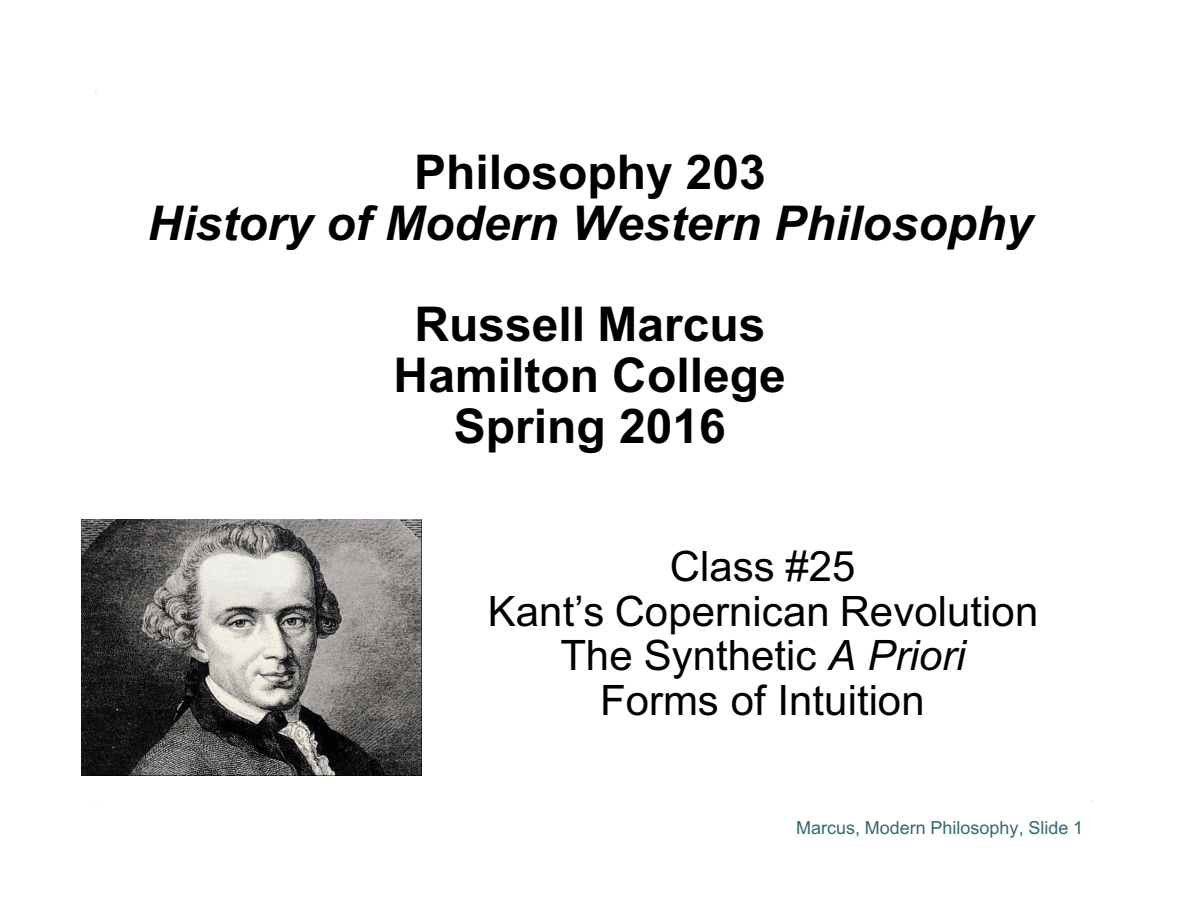
<style>
.page{position:relative;width:1188px;height:918px;background:#fff}
.page>*{position:absolute;margin:0;border:0;box-sizing:border-box;transform-origin:0 0}
.t1{font:700 48px/50.8px "Arial";color:#000;text-align:center}
.t2{font:italic 700 48px "Arial";color:#000}
.t3{font:42px/44.7px "Arial";color:#000;text-align:center}
.t4{font:18px "Arial";color:#366973}
.s1{font-style:italic}
</style>
<div class="page">
<img style="left:81px;top:520px;width:341px;height:255px">
<p class="t1" style="left:414px;top:151px;width:353px">Philosophy 203</p>
<p class="t2" style="left:148px;top:205px;width:887px">History of Modern Western Philosophy</p>
<p class="t1" style="left:394px;top:303px;width:394px">Russell Marcus<br>Hamilton College<br>Spring 2016</p>
<p class="t3" style="left:488px;top:548px;width:552px">Class #25<br>Kant’s Copernican Revolution<br>The Synthetic <span class="s1">A Priori<br></span>Forms of Intuition</p>
<p class="t4" style="left:796px;top:821px;width:288px">Marcus, Modern Philosophy, Slide 1</p>
</div>
